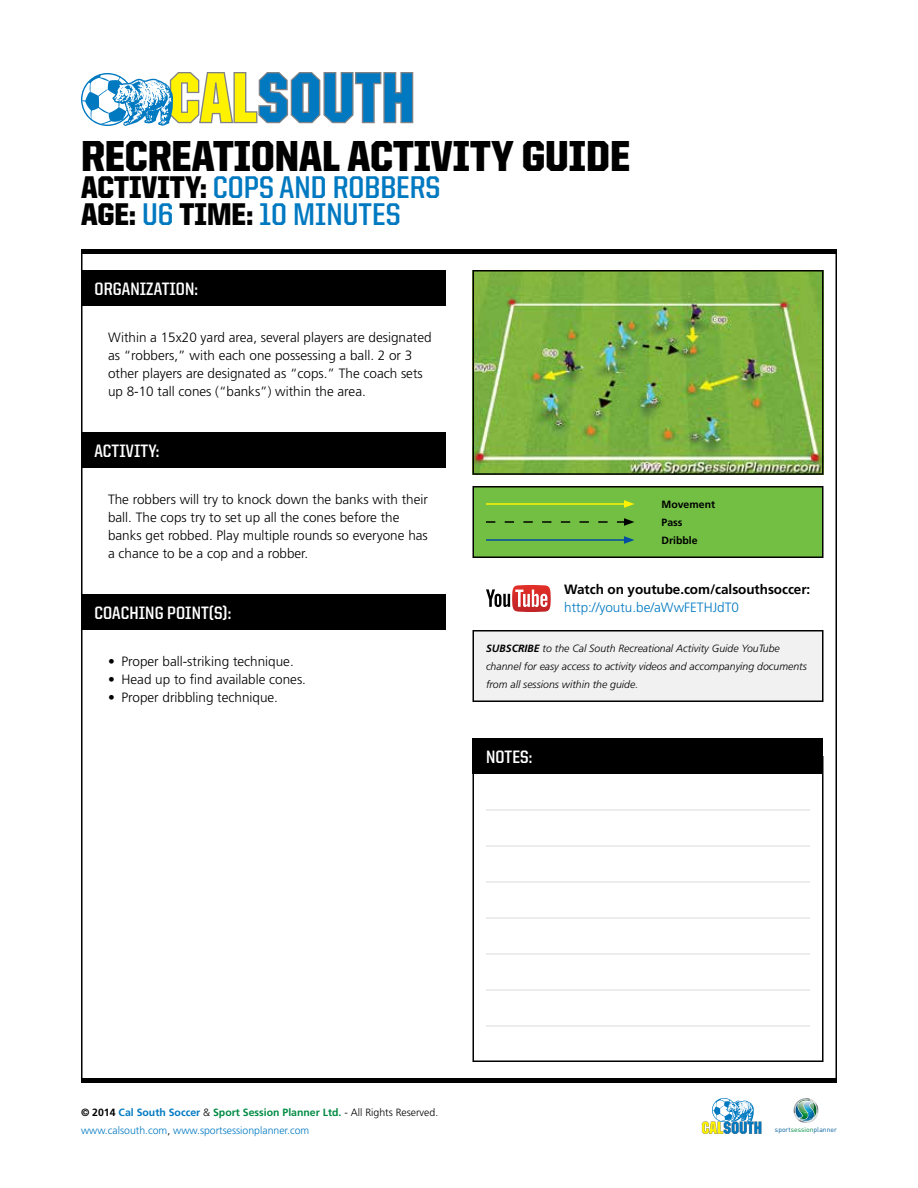
<style>
.page{position:relative;width:918px;height:1188px;background:#fff}
.page>*{position:absolute;margin:0;border:0;box-sizing:border-box;transform-origin:0 0}
.t1{font:900 43.5px "United Sans Semi Cond";color:#000}
.t2{font:700 31.5px/27px "United Sans Semi Cond";color:#0079c1}
.t3{font:700 18px "United Sans Semi Cond";letter-spacing:.005em;color:#fff}
.t4{font:300 13.5px/18px "Frutiger";color:#000}
.t5{font:700 13.5px "Frutiger";letter-spacing:-.005em;color:#000}
.t6{font:300 13.5px "Frutiger";color:#0079c1}
.t7{font:italic 300 10.5px/18px "Frutiger";color:#000}
.t8{font:300 10.5px/18px "Frutiger";color:#0079c1}
.t9{font:700 10.5px/18px "Frutiger";color:#000}
.t10{font:6.75px "DIN";color:#005e9e}
.s1{font-weight:900;color:#000}
.s2{font-weight:700}
.s3{font-weight:700;color:#000}
.s4{color:#000}
.s5{font-weight:700;color:#008b44}
.s6{color:#008b44}
</style>
<div class="page">
<div style="left:81px;top:1078px;width:756px;height:5px;background:#000"></div>
<div style="left:81px;top:249px;width:756px;height:5px;background:#000"></div>
<svg style="left:794px;top:1098px;width:24px;height:25px"></svg>
<div style="left:712px;top:1098px;width:24px;height:24px;background:#58a6d6;border-radius:50%"></div>
<svg style="left:702px;top:1099px;width:60px;height:35px"></svg>
<div style="left:81px;top:270px;width:365px;height:36px;background:#000"></div>
<div style="left:81px;top:432px;width:365px;height:36px;background:#000"></div>
<div style="left:81px;top:594px;width:365px;height:36px;background:#000"></div>
<div style="left:473px;top:631px;width:350px;height:70px;background:#f1f1f2"></div>
<div style="left:472px;top:630px;width:352px;height:72px;border:2px solid #000"></div>
<svg style="left:486px;top:585px;width:65px;height:27px"></svg>
<div style="left:473px;top:487px;width:350px;height:70px;background:#72bf44"></div>
<div style="left:472px;top:486px;width:352px;height:72px;border:2px solid #000"></div>
<hr style="left:486px;top:503px;width:140px;height:2px;background:#fff200">
<svg style="left:624px;top:500px;width:10px;height:8px"></svg>
<svg style="left:486px;top:518px;width:148px;height:8px"></svg>
<hr style="left:486px;top:539px;width:140px;height:2px;background:#034ea2">
<svg style="left:624px;top:536px;width:10px;height:8px"></svg>
<div style="left:472px;top:756px;width:352px;height:306px;border:2px solid #000"></div>
<div style="left:472px;top:738px;width:352px;height:36px;background:#000"></div>
<hr style="left:486px;top:1025px;width:324px;height:2px;background:#e6e7e8">
<hr style="left:486px;top:809px;width:324px;height:2px;background:#e6e7e8">
<hr style="left:486px;top:845px;width:324px;height:2px;background:#e6e7e8">
<hr style="left:486px;top:881px;width:324px;height:2px;background:#e6e7e8">
<hr style="left:486px;top:917px;width:324px;height:2px;background:#e6e7e8">
<hr style="left:486px;top:953px;width:324px;height:2px;background:#e6e7e8">
<hr style="left:486px;top:989px;width:324px;height:2px;background:#e6e7e8">
<img style="left:475px;top:273px;width:346px;height:199px">
<div style="left:472px;top:270px;width:352px;height:205px;border:2px solid #000"></div>
<svg style="left:82px;top:72px;width:331px;height:54px"></svg>
<h1 class="t1" style="left:81px;top:133px;width:551px">RECREATIONAL ACTIVITY GUIDE</h1>
<h2 class="t2" style="left:81px;top:174px;width:361px"><span class="s1">ACTIVITY:</span> COPS AND ROBBERS<br><span class="s1">AGE:</span> U6 <span class="s1">TIME:</span> 10 MINUTES</h2>
<h3 class="t3" style="left:94px;top:279px;width:105px">ORGANIZATION:</h3>
<p class="t4" style="left:108px;top:329px;width:325px">Within a 15x20 yard area, several players are designated as “robbers,” with each one possessing a ball. 2 or 3 other players are designated as “cops.” The coach sets up 8-10 tall cones (“banks”) within the area.</p>
<h3 class="t3" style="left:94px;top:441px;width:66px">ACTIVITY:</h3>
<p class="t4" style="left:108px;top:491px;width:322px">The robbers will try to knock down the banks with their ball. The cops try to set up all the cones before the banks get robbed. Play multiple rounds so everyone has a chance to be a cop and a robber.</p>
<h3 class="t3" style="left:94px;top:603px;width:138px">COACHING POINT(S):</h3>
<p class="t4" style="left:108px;top:653px;width:187px">• Proper ball-striking technique.</p>
<p class="t4" style="left:108px;top:671px;width:200px">• Head up to find available cones.</p>
<p class="t4" style="left:108px;top:689px;width:172px">• Proper dribbling technique.</p>
<p class="t9" style="left:662px;top:495px;width:55px">Movement<br>Pass<br>Dribble</p>
<p class="t5" style="left:564px;top:581px;width:248px">Watch on youtube.com/calsouthsoccer:</p>
<p class="t6" style="left:564px;top:600px;width:176px">http://youtu.be/aWwFETHJdT0</p>
<p class="t7" style="left:486px;top:639px;width:322px"><span class="s2">SUBSCRIBE</span> to the Cal South Recreational Activity Guide YouTube channel for easy access to activity videos and accompanying documents from all sessions within the guide.</p>
<h3 class="t3" style="left:486px;top:747px;width:48px">NOTES:</h3>
<p class="t8" style="left:81px;top:1104px;width:359px"><span class="s3">© 2014</span> <span class="s2">Cal South Soccer</span> <span class="s4">&amp;</span> <span class="s5">Sport Session Planner Ltd.</span> <span class="s4">- All Rights Reserved. </span>www.calsouth.com<span class="s4">,</span> www.sportsessionplanner.com</p>
<p class="t10" style="left:775px;top:1126px;width:64px">sport<span class="s6">session</span>planner</p>
</div>
